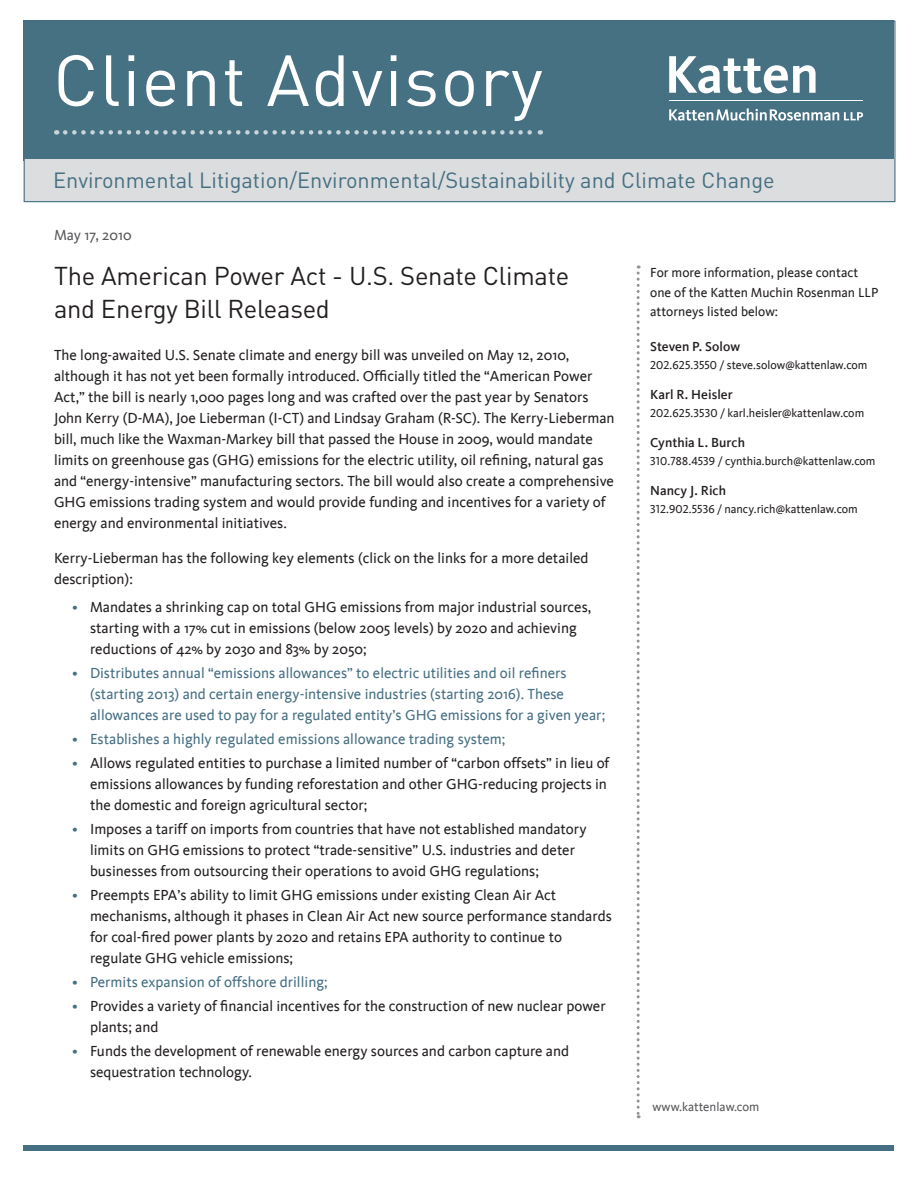
<style>
.page{position:relative;width:918px;height:1188px;background:#fff}
.page>*{position:absolute;margin:0;border:0;box-sizing:border-box;transform-origin:0 0}
.t1{font:71.1px "DINOT";letter-spacing:.02em;color:#fff}
.t2{font:25.5px/33px "DINOT";letter-spacing:-.01em;color:#231f20}
.t3{font:21.75px "DINOT";color:#456f82}
.Bulleted_List{font:15px/21px "Kievit";color:#231f20}
.Bulleted_List-2{font:15px/21px "Kievit";color:#456f82}
.SubHeads{font:15px "Kievit";color:#57585a}
.t4{font:13.5px/19.5px "Kievit";color:#231f20}
.t5{font:500 13.5px "Kievit";color:#231f20}
.t6{font:12.75px "Kievit";color:#57585a}
.t7{font:12px "Kievit";letter-spacing:-.005em;color:#231f20}
.s1{color:#456f82}
.s2{font-family:"Kievit Book SC"}
</style>
<div class="page">
<svg style="left:637px;top:266px;width:3px;height:852px"></svg>
<div style="left:24px;top:21px;width:870px;height:140px;background:#467183"></div>
<div style="left:24px;top:160px;width:871px;height:42px;background:#dcdddf"></div>
<svg style="left:65px;top:130px;width:476px;height:5px"></svg>
<svg style="left:669px;top:56px;width:147px;height:37px"></svg>
<hr style="left:669px;top:101px;width:194px;height:1px;background:#fff">
<svg style="left:669px;top:108px;width:194px;height:13px"></svg>
<div style="left:24px;top:1145px;width:870px;height:6px;background:#456f82"></div>
<div style="left:24px;top:21px;width:872px;height:181px;border:1px solid #456f82"></div>
<p class="t1" style="left:53px;top:32px;width:491px">Client Advisory</p>
<p class="t3" style="left:53px;top:165px;width:723px">Environmental Litigation/Environmental/Sustainability and Climate Change</p>
<p class="SubHeads" style="left:54px;top:226px;width:79px">May 17, 2010</p>
<p class="t2" style="left:54px;top:259px;width:517px">The American Power Act - U.S. Senate Climate and Energy Bill Released</p>
<p class="Bulleted_List" style="left:54px;top:345px;width:562px">The long-awaited U.S. Senate climate and energy bill was unveiled on May 12, 2010, although it has not yet been formally introduced. Officially titled the “American Power Act,” the bill is nearly 1,000 pages long and was crafted over the past year by Senators John Kerry (D-MA), Joe Lieberman (I-CT) and Lindsay Graham (R-SC). The Kerry-Lieberman bill, much like the Waxman-Markey bill that passed the House in 2009, would mandate limits on greenhouse gas (GHG) emissions for the electric utility, oil refining, natural gas and “energy-intensive” manufacturing sectors. The bill would also create a comprehensive GHG emissions trading system and would provide funding and incentives for a variety of energy and environmental initiatives.</p>
<p class="Bulleted_List" style="left:54px;top:547px;width:536px">Kerry-Lieberman has the following key elements (click on the links for a more detailed description):</p>
<p class="Bulleted_List" style="left:90px;top:597px;width:503px;text-indent:-18px"><span class="s1">•</span> Mandates a shrinking cap on total GHG emissions from major industrial sources, starting with a 17% cut in emissions (below 2005 levels) by 2020 and achieving reductions of 42% by 2030 and 83% by 2050;</p>
<p class="Bulleted_List-2" style="left:90px;top:663px;width:517px;text-indent:-18px">• Distributes annual “emissions allowances” to electric utilities and oil refiners (starting 2013) and certain energy-intensive industries (starting 2016). These allowances are used to pay for a regulated entity’s GHG emissions for a given year;</p>
<p class="Bulleted_List-2" style="left:72px;top:729px;width:435px">• Establishes a highly regulated emissions allowance trading system;</p>
<p class="Bulleted_List" style="left:90px;top:753px;width:521px;text-indent:-18px"><span class="s1">•</span> Allows regulated entities to purchase a limited number of “carbon offsets” in lieu of emissions allowances by funding reforestation and other GHG-reducing projects in the domestic and foreign agricultural sector;</p>
<p class="Bulleted_List" style="left:90px;top:819px;width:498px;text-indent:-18px"><span class="s1">•</span> Imposes a tariff on imports from countries that have not established mandatory limits on GHG emissions to protect “trade-sensitive” U.S. industries and deter businesses from outsourcing their operations to avoid GHG regulations;</p>
<p class="Bulleted_List" style="left:90px;top:885px;width:523px;text-indent:-18px"><span class="s1">•</span> Preempts EPA’s ability to limit GHG emissions under existing Clean Air Act mechanisms, although it phases in Clean Air Act new source performance standards for coal-fired power plants by 2020 and retains EPA authority to continue to regulate GHG vehicle emissions;</p>
<p class="Bulleted_List-2" style="left:72px;top:972px;width:257px">• Permits expansion of offshore drilling;</p>
<p class="Bulleted_List" style="left:90px;top:996px;width:517px;text-indent:-18px"><span class="s1">•</span> Provides a variety of financial incentives for the construction of new nuclear power plants; and</p>
<p class="Bulleted_List" style="left:90px;top:1041px;width:481px;text-indent:-18px"><span class="s1">•</span> Funds the development of renewable energy sources and carbon capture and sequestration technology.</p>
<p class="t4" style="left:650px;top:263px;width:230px">For more information, please contact one of the Katten Muchin Rosenman LLP attorneys listed below:</p>
<p class="t5" style="left:650px;top:339px;width:91px">Steven P. Solow</p>
<p class="t7" style="left:650px;top:358px;width:219px"><span class="s2">202.625.3550</span> / steve.solow@kattenlaw.com</p>
<p class="t5" style="left:650px;top:387px;width:84px">Karl R. Heisler</p>
<p class="t7" style="left:650px;top:406px;width:216px"><span class="s2">202.625.3530</span> / karl.heisler@kattenlaw.com</p>
<p class="t5" style="left:650px;top:435px;width:96px">Cynthia L. Burch</p>
<p class="t7" style="left:650px;top:454px;width:227px"><span class="s2">310.788.4539</span> / cynthia.burch@kattenlaw.com</p>
<p class="t5" style="left:650px;top:483px;width:77px">Nancy J. Rich</p>
<p class="t7" style="left:650px;top:502px;width:209px"><span class="s2">312.902.5536</span> / nancy.rich@kattenlaw.com</p>
<p class="t6" style="left:652px;top:1100px;width:108px">www.kattenlaw.com</p>
</div>
